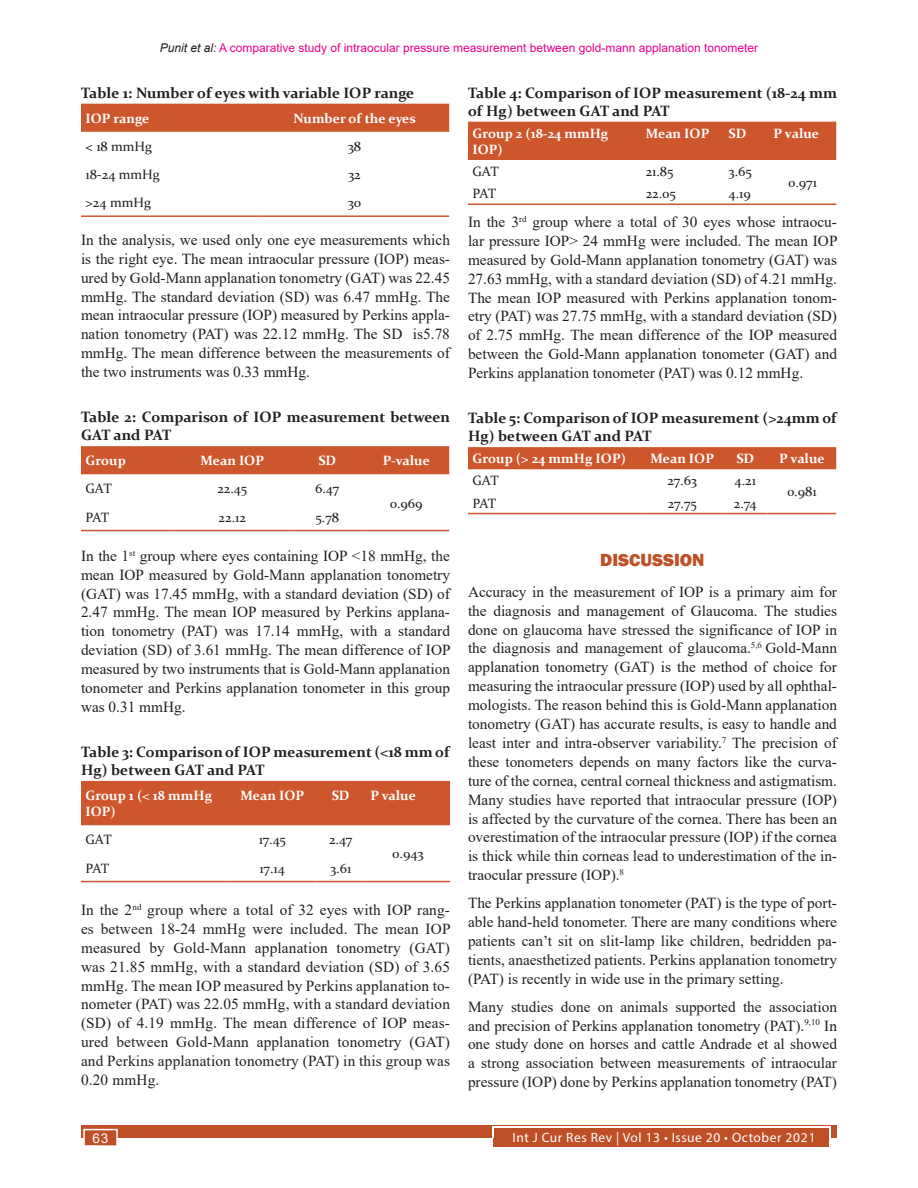
<style>
.page{position:relative;width:918px;height:1188px;background:#fff}
.page>*{position:absolute;margin:0;border:0;box-sizing:border-box;transform-origin:0 0}
.Head_1_copy_2{font:800 18px "Franklin Gothic";color:#bf4f27}
.Text_copy{font:15.3px/18.9px "Times New Roman";color:#231f20;text-align:justify}
.Table_caption{font:700 15px/18px "Constantia";color:#231f20}
.Table_text{font:13.5px "Constantia";color:#231f20}
.Table_text-2{font:700 13.5px/16.2px "Constantia";color:#fff}
.t1{font:13.5px "Myriad Pro";letter-spacing:.04em;color:#fff}
.t2{font:13.5px "Arial";color:#fff}
.t3{font:12px "Arial";color:#ec008c}
.s1{font-style:italic;color:#231f20}
</style>
<div class="page">
<div style="left:81px;top:1125px;width:756px;height:13px;background:#bf4f27"></div>
<div style="left:494px;top:1128px;width:335px;height:19px;background:#bf4f27"></div>
<hr style="left:492px;top:1127px;width:338px;height:1px;background:#fff">
<svg style="left:492px;top:1128px;width:2px;height:10px"></svg>
<svg style="left:829px;top:1127px;width:2px;height:11px"></svg>
<div style="left:83px;top:1129px;width:35px;height:17px;background:#bf4f27;border:2px solid #fff"></div>
<div style="left:81px;top:104px;width:368px;height:28px;background:#cd562c"></div>
<hr style="left:81px;top:215px;width:179px;height:2px;background:#cd562c">
<hr style="left:260px;top:215px;width:189px;height:2px;background:#cd562c">
<div style="left:81px;top:446px;width:368px;height:28px;background:#cd562c"></div>
<hr style="left:81px;top:530px;width:92px;height:1px;background:#cd562c">
<hr style="left:173px;top:530px;width:118px;height:1px;background:#cd562c">
<hr style="left:291px;top:530px;width:72px;height:1px;background:#cd562c">
<hr style="left:363px;top:530px;width:86px;height:1px;background:#cd562c">
<div style="left:81px;top:781px;width:369px;height:44px;background:#cd562c"></div>
<hr style="left:81px;top:881px;width:148px;height:1px;background:#cd562c">
<hr style="left:229px;top:881px;width:87px;height:1px;background:#cd562c">
<hr style="left:316px;top:881px;width:50px;height:1px;background:#cd562c">
<hr style="left:366px;top:881px;width:84px;height:1px;background:#cd562c">
<div style="left:468px;top:122px;width:368px;height:38px;background:#cd562c"></div>
<hr style="left:468px;top:204px;width:173px;height:1px;background:#cd562c">
<hr style="left:641px;top:204px;width:83px;height:1px;background:#cd562c">
<hr style="left:724px;top:204px;width:45px;height:1px;background:#cd562c">
<hr style="left:769px;top:204px;width:67px;height:1px;background:#cd562c">
<div style="left:468px;top:447px;width:368px;height:22px;background:#cd562c"></div>
<hr style="left:468px;top:513px;width:173px;height:1px;background:#cd562c">
<hr style="left:641px;top:513px;width:82px;height:1px;background:#cd562c">
<hr style="left:723px;top:513px;width:44px;height:1px;background:#cd562c">
<hr style="left:767px;top:513px;width:69px;height:1px;background:#cd562c">
<p class="t3" style="left:160px;top:39px;width:600px"><span class="s1">Punit et al:</span> A comparative study of intraocular pressure measurement between gold-mann applanation tonometer</p>
<p class="Table_caption" style="left:81px;top:83px;width:335px">Table 1: Number of eyes with variable IOP range</p>
<p class="Table_text-2" style="left:86px;top:109px;width:65px">IOP range</p>
<p class="Table_text-2" style="left:294px;top:109px;width:124px">Number of the eyes</p>
<p class="Table_text" style="left:86px;top:137px;width:68px">&lt; 18 mmHg</p>
<p class="Table_text" style="left:348px;top:137px;width:15px">38</p>
<p class="Table_text" style="left:86px;top:165px;width:76px">18-24 mmHg</p>
<p class="Table_text" style="left:348px;top:165px;width:14px">32</p>
<p class="Table_text" style="left:86px;top:193px;width:67px">&gt;24 mmHg</p>
<p class="Table_text" style="left:348px;top:193px;width:15px">30</p>
<p class="Text_copy" style="left:81px;top:230px;width:371px">In the analysis, we used only one eye measurements which is the right eye. The mean intraocular pressure (IOP) meas&shy;ured by Gold-Mann applanation tonometry (GAT) was 22.45 mmHg. The standard deviation (SD) was 6.47 mmHg. The mean intraocular pressure (IOP) measured by Perkins appla&shy;nation tonometry (PAT) was 22.12 mmHg. The SD is5.78 mmHg. The mean difference between the measurements of the two instruments was 0.33 mmHg.</p>
<p class="Table_caption" style="left:81px;top:407px;width:371px">Table 2: Comparison of IOP measurement between<br>GAT and PAT</p>
<p class="Table_text-2" style="left:86px;top:452px;width:42px">Group</p>
<p class="Table_text-2" style="left:201px;top:452px;width:65px">Mean IOP</p>
<p class="Table_text-2" style="left:318px;top:452px;width:19px">SD</p>
<p class="Table_text-2" style="left:383px;top:452px;width:49px">P-value</p>
<p class="Table_text" style="left:86px;top:480px;width:28px">GAT</p>
<p class="Table_text" style="left:217px;top:480px;width:31px">22.45</p>
<p class="Table_text" style="left:315px;top:480px;width:26px">6.47</p>
<p class="Table_text" style="left:390px;top:494px;width:34px">0.969</p>
<p class="Table_text" style="left:86px;top:508px;width:25px">PAT</p>
<p class="Table_text" style="left:219px;top:508px;width:29px">22.12</p>
<p class="Table_text" style="left:315px;top:508px;width:25px">5.78</p>
<p class="Text_copy" style="left:81px;top:546px;width:371px">In the 1<sup>st</sup> group where eyes containing IOP &lt;18 mmHg, the mean IOP measured by Gold-Mann applanation tonometry (GAT) was 17.45 mmHg, with a standard deviation (SD) of 2.47 mmHg. The mean IOP measured by Perkins applana&shy;tion tonometry (PAT) was 17.14 mmHg, with a standard deviation (SD) of 3.61 mmHg. The mean difference of IOP measured by two instruments that is Gold-Mann applanation tonometer and Perkins applanation tonometer in this group was 0.31 mmHg.</p>
<p class="Table_caption" style="left:81px;top:742px;width:370px">Table 3: Comparison of IOP measurement (&lt;18 mm of<br>Hg) between GAT and PAT</p>
<p class="Table_text-2" style="left:86px;top:787px;width:128px">Group 1 (&lt; 18 mmHg<br>IOP)</p>
<p class="Table_text-2" style="left:241px;top:787px;width:65px">Mean IOP</p>
<p class="Table_text-2" style="left:332px;top:787px;width:19px">SD</p>
<p class="Table_text-2" style="left:370px;top:787px;width:47px">P value</p>
<p class="Table_text" style="left:86px;top:831px;width:28px">GAT</p>
<p class="Table_text" style="left:259px;top:831px;width:29px">17.45</p>
<p class="Table_text" style="left:329px;top:831px;width:25px">2.47</p>
<p class="Table_text" style="left:392px;top:845px;width:33px">0.943</p>
<p class="Table_text" style="left:86px;top:859px;width:25px">PAT</p>
<p class="Table_text" style="left:260px;top:859px;width:27px">17.14</p>
<p class="Table_text" style="left:330px;top:859px;width:23px">3.61</p>
<p class="Text_copy" style="left:81px;top:900px;width:371px">In the 2<sup>nd</sup> group where a total of 32 eyes with IOP rang&shy;es between 18-24 mmHg were included. The mean IOP measured by Gold-Mann applanation tonometry (GAT) was 21.85 mmHg, with a standard deviation (SD) of 3.65 mmHg. The mean IOP measured by Perkins applanation to&shy;nometer (PAT) was 22.05 mmHg, with a standard deviation (SD) of 4.19 mmHg. The mean difference of IOP meas&shy;ured between Gold-Mann applanation tonometry (GAT) and Perkins applanation tonometry (PAT) in this group was 0.20 mmHg.</p>
<p class="Table_caption" style="left:468px;top:83px;width:371px">Table 4: Comparison of IOP measurement (18-24 mm of Hg) between GAT and PAT</p>
<p class="Table_text-2" style="left:472px;top:124px;width:137px">Group 2 (18-24 mmHg<br>IOP)</p>
<p class="Table_text-2" style="left:646px;top:124px;width:65px">Mean IOP</p>
<p class="Table_text-2" style="left:729px;top:124px;width:19px">SD</p>
<p class="Table_text-2" style="left:774px;top:124px;width:47px">P value</p>
<p class="Table_text" style="left:472px;top:162px;width:28px">GAT</p>
<p class="Table_text" style="left:646px;top:162px;width:29px">21.85</p>
<p class="Table_text" style="left:729px;top:162px;width:25px">3.65</p>
<p class="Table_text" style="left:788px;top:173px;width:31px">0.971</p>
<p class="Table_text" style="left:472px;top:185px;width:25px">PAT</p>
<p class="Table_text" style="left:646px;top:185px;width:32px">22.05</p>
<p class="Table_text" style="left:729px;top:185px;width:24px">4.19</p>
<p class="Text_copy" style="left:468px;top:212px;width:371px">In the 3<sup>rd</sup> group where a total of 30 eyes whose intraocu&shy;lar pressure IOP&gt; 24 mmHg were included. The mean IOP measured by Gold-Mann applanation tonometry (GAT) was 27.63 mmHg, with a standard deviation (SD) of 4.21 mmHg.<br>The mean IOP measured with Perkins applanation tonom&shy;etry (PAT) was 27.75 mmHg, with a standard deviation (SD) of 2.75 mmHg. The mean difference of the IOP measured between the Gold-Mann applanation tonometer (GAT) and Perkins applanation tonometer (PAT) was 0.12 mmHg.</p>
<p class="Table_caption" style="left:468px;top:408px;width:370px">Table 5: Comparison of IOP measurement (&gt;24mm of<br>Hg) between GAT and PAT</p>
<p class="Table_text-2" style="left:472px;top:450px;width:155px">Group (&gt; 24 mmHg IOP)</p>
<p class="Table_text-2" style="left:650px;top:450px;width:65px">Mean IOP</p>
<p class="Table_text-2" style="left:736px;top:450px;width:19px">SD</p>
<p class="Table_text-2" style="left:779px;top:450px;width:47px">P value</p>
<p class="Table_text" style="left:472px;top:472px;width:28px">GAT</p>
<p class="Table_text" style="left:667px;top:472px;width:31px">27.63</p>
<p class="Table_text" style="left:735px;top:472px;width:23px">4.21</p>
<p class="Table_text" style="left:787px;top:483px;width:31px">0.981</p>
<p class="Table_text" style="left:472px;top:494px;width:25px">PAT</p>
<p class="Table_text" style="left:668px;top:494px;width:31px">27.75</p>
<p class="Table_text" style="left:734px;top:494px;width:24px">2.74</p>
<p class="Head_1_copy_2" style="left:600px;top:548px;width:106px">DISCUSSION</p>
<p class="Text_copy" style="left:468px;top:582px;width:371px">Accuracy in the measurement of IOP is a primary aim for the diagnosis and management of Glaucoma. The studies done on glaucoma have stressed the significance of IOP in the diagnosis and management of glaucoma.<sup>5,6</sup> Gold-Mann applanation tonometry (GAT) is the method of choice for measuring the intraocular pressure (IOP) used by all ophthal&shy;mologists. The reason behind this is Gold-Mann applanation tonometry (GAT) has accurate results, is easy to handle and least inter and intra-observer variability.<sup>7</sup> The precision of these tonometers depends on many factors like the curva&shy;ture of the cornea, central corneal thickness and astigmatism.<br>Many studies have reported that intraocular pressure (IOP) is affected by the curvature of the cornea. There has been an overestimation of the intraocular pressure (IOP) if the cornea is thick while thin corneas lead to underestimation of the in&shy;traocular pressure (IOP).<sup>8</sup></p>
<p class="Text_copy" style="left:468px;top:893px;width:371px">The Perkins applanation tonometer (PAT) is the type of port&shy;able hand-held tonometer. There are many conditions where patients can’t sit on slit-lamp like children, bedridden pa&shy;tients, anaesthetized patients. Perkins applanation tonometry (PAT) is recently in wide use in the primary setting.</p>
<p class="Text_copy" style="left:468px;top:997px;width:371px">Many studies done on animals supported the association and precision of Perkins applanation tonometry (PAT).<sup>9,10</sup> In one study done on horses and cattle Andrade et al showed a strong association between measurements of intraocular pressure (IOP) done by Perkins applanation tonometry (PAT)</p>
<p class="t2" style="left:93px;top:1129px;width:17px">63</p>
<p class="t1" style="left:512px;top:1129px;width:305px">Int J Cur Res Rev | Vol 13 • Issue 20 • October 2021</p>
</div>
